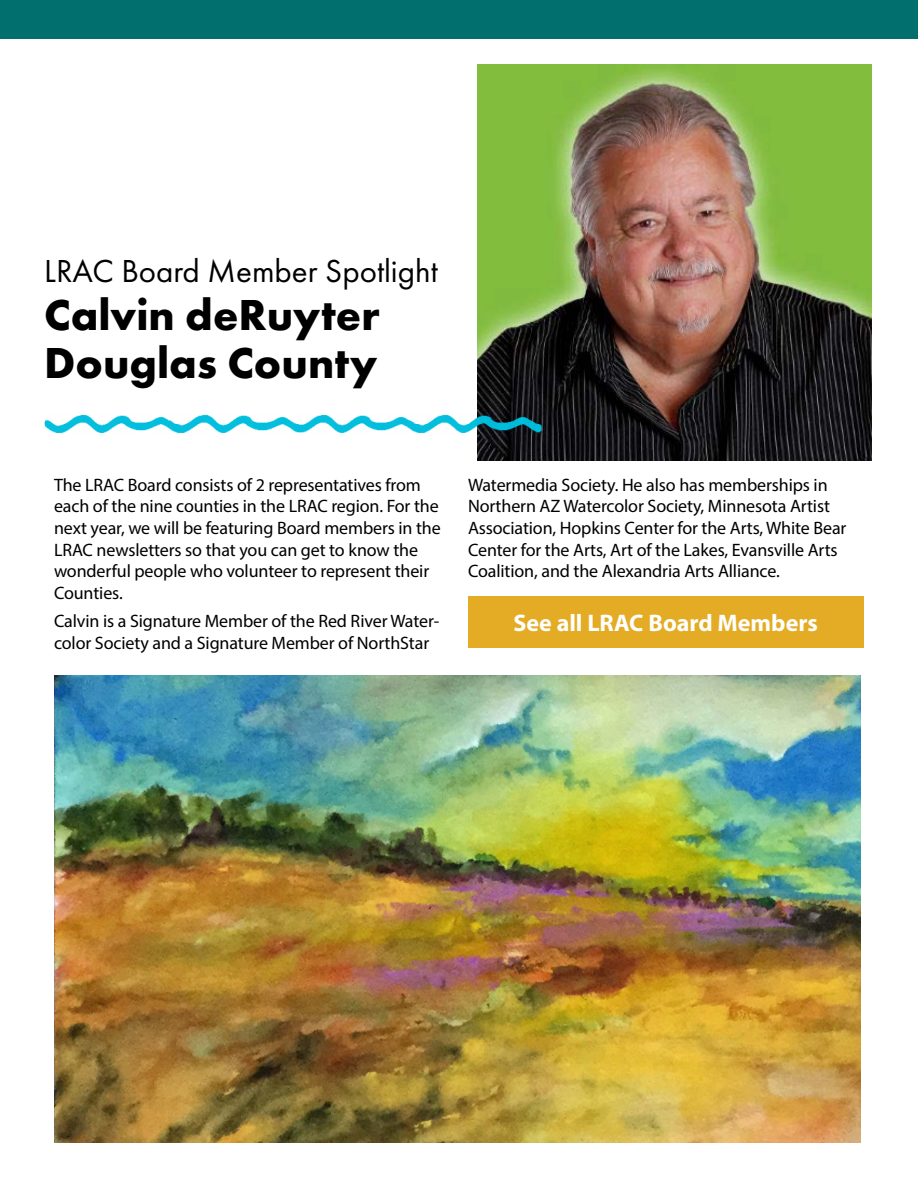
<style>
.page{position:relative;width:918px;height:1188px;background:#fff}
.page>*{position:absolute;margin:0;border:0;box-sizing:border-box;transform-origin:0 0}
.t1{font:700 45px/48px "Futura PT";color:#000}
.t2{font:33px "Futura PT";color:#000}
.t3{font:700 24px "Myriad Pro";color:#fff}
.t4{font:18px/21.6px "Myriad Pro";letter-spacing:-.005em;color:#000}
</style>
<div class="page">
<div style="left:0;top:0;width:918px;height:39px;background:#006f6e"></div>
<img style="left:478px;top:65px;width:394px;height:395px">
<div style="left:468px;top:596px;width:396px;height:52px;background:#e4ac24"></div>
<img style="left:44px;top:413px;width:500px;height:22px">
<img style="left:54px;top:675px;width:806px;height:468px">
<h2 class="t2" style="left:44px;top:251px;width:395px">LRAC Board Member Spotlight</h2>
<h1 class="t1" style="left:44px;top:290px;width:337px">Calvin deRuyter<br>Douglas County</h1>
<p class="t4" style="left:54px;top:474px;width:388px">The LRAC Board consists of 2 representatives from each of the nine counties in the LRAC region. For the next year, we will be featuring Board members in the LRAC newsletters so that you can get to know the wonderful people who volunteer to represent their Counties.</p>
<p class="t4" style="left:54px;top:610px;width:387px">Calvin is a Signature Member of the Red River Water&shy;color Society and a Signature Member of NorthStar</p>
<p class="t4" style="left:468px;top:474px;width:380px">Watermedia Society. He also has memberships in Northern AZ Watercolor Society, Minnesota Artist Association, Hopkins Center for the Arts, White Bear Center for the Arts, Art of the Lakes, Evansville Arts Coalition, and the Alexandria Arts Alliance.</p>
<h3 class="t3" style="left:513px;top:608px;width:306px">See all LRAC Board Members</h3>
</div>
